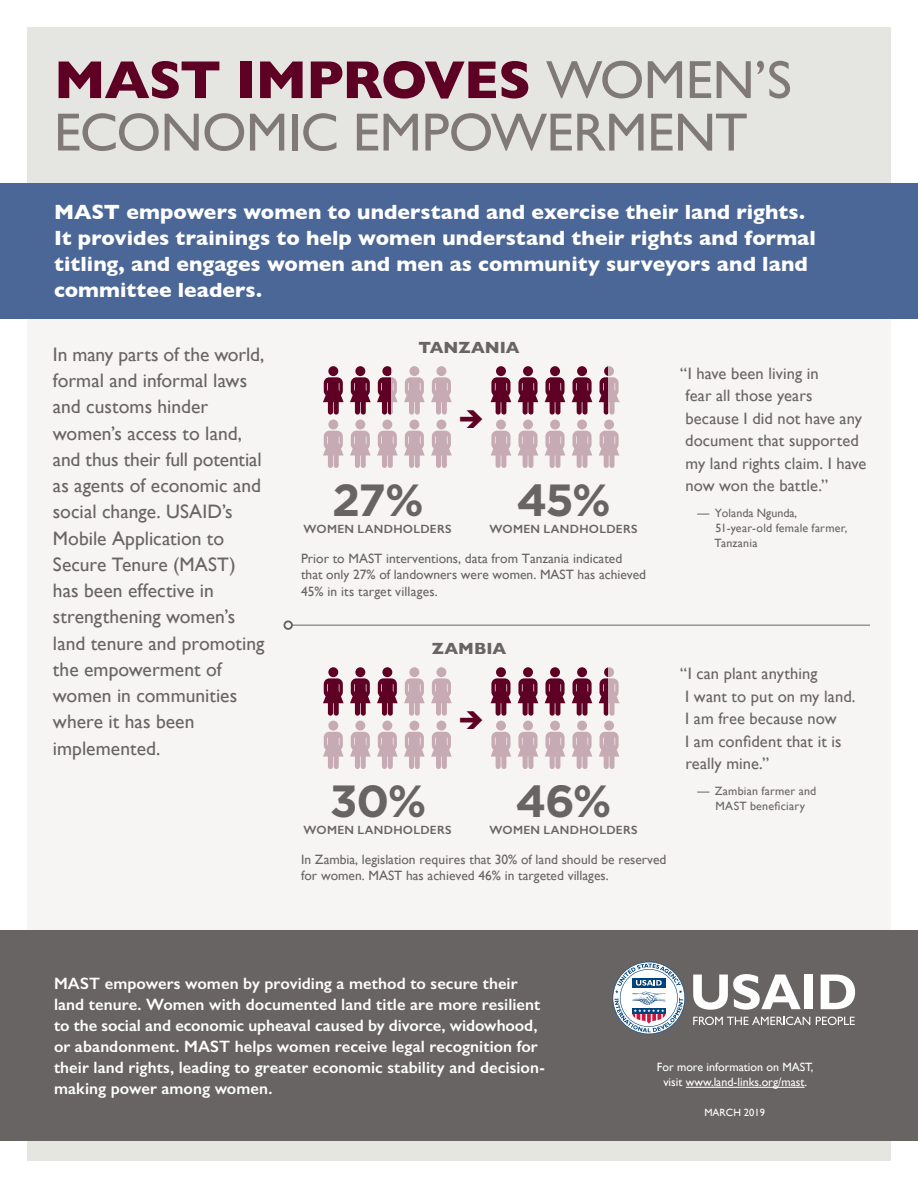
<style>
.page{position:relative;width:918px;height:1188px;background:#fff}
.page>*{position:absolute;margin:0;border:0;box-sizing:border-box;transform-origin:0 0}
.t1{font:54px/52.5px "Gill Sans";letter-spacing:-.01em;color:#7f7978}
.t2{font:700 45px "Gotham";letter-spacing:-.035em;color:#686463}
.t3{font:700 21px/26.2px "Gill Sans";letter-spacing:.005em;color:#fff}
.t4{font:19.5px/26.2px "Gill Sans";color:#686463}
.t5{font:600 16.5px/21px "Gill Sans";letter-spacing:.005em;color:#fff}
.t6{font:16.5px/22.5px "Gill Sans";letter-spacing:.005em;color:#686463}
.t7{font:700 16.5px "Gill Sans";color:#686463}
.t8{font:13.5px/16.5px "Gill Sans";color:#686463}
.t9{font:12px/15px "Gill Sans";letter-spacing:.015em;color:#686463}
.t10{font:600 12px "Gill Sans";letter-spacing:.025em;color:#686463}
.t11{font:12px/15px "Gill Sans";color:#fff;text-align:center}
.t12{font:10.5px "Gill Sans";color:#fff}
.s1{font-weight:700;color:#5d0024}
</style>
<div class="page">
<div style="left:27px;top:27px;width:864px;height:1134px;background:#e5e5e1"></div>
<div style="left:27px;top:319px;width:864px;height:611px;background:#f6f5f3"></div>
<div style="left:0;top:183px;width:918px;height:136px;background:#4a6798"></div>
<div style="left:328px;top:366px;width:10px;height:10px;background:#5d0024;border-radius:50%"></div>
<svg style="left:323px;top:377px;width:21px;height:38px"></svg>
<div style="left:355px;top:366px;width:10px;height:10px;background:#5d0024;border-radius:50%"></div>
<svg style="left:350px;top:377px;width:21px;height:38px"></svg>
<svg style="left:604px;top:366px;width:10px;height:10px"></svg>
<svg style="left:599px;top:377px;width:10px;height:38px"></svg>
<div style="left:382px;top:366px;width:10px;height:10px;background:#5d0024;border-radius:50%"></div>
<svg style="left:377px;top:377px;width:14px;height:38px"></svg>
<div style="left:496px;top:366px;width:10px;height:10px;background:#5d0024;border-radius:50%"></div>
<svg style="left:491px;top:377px;width:20px;height:38px"></svg>
<div style="left:577px;top:366px;width:10px;height:10px;background:#5d0024;border-radius:50%"></div>
<svg style="left:572px;top:377px;width:20px;height:38px"></svg>
<div style="left:523px;top:366px;width:10px;height:10px;background:#5d0024;border-radius:50%"></div>
<svg style="left:518px;top:377px;width:20px;height:38px"></svg>
<div style="left:550px;top:366px;width:10px;height:10px;background:#5d0024;border-radius:50%"></div>
<svg style="left:545px;top:377px;width:20px;height:38px"></svg>
<svg style="left:323px;top:419px;width:129px;height:49px"></svg>
<svg style="left:391px;top:366px;width:61px;height:49px"></svg>
<svg style="left:490px;top:419px;width:130px;height:49px"></svg>
<svg style="left:609px;top:366px;width:10px;height:49px"></svg>
<div style="left:328px;top:667px;width:10px;height:10px;background:#5d0024;border-radius:50%"></div>
<svg style="left:323px;top:678px;width:21px;height:38px"></svg>
<div style="left:355px;top:667px;width:10px;height:10px;background:#5d0024;border-radius:50%"></div>
<svg style="left:350px;top:678px;width:21px;height:38px"></svg>
<div style="left:382px;top:667px;width:10px;height:10px;background:#5d0024;border-radius:50%"></div>
<svg style="left:377px;top:678px;width:21px;height:38px"></svg>
<div style="left:496px;top:667px;width:10px;height:10px;background:#5d0024;border-radius:50%"></div>
<svg style="left:491px;top:678px;width:20px;height:38px"></svg>
<div style="left:577px;top:667px;width:10px;height:10px;background:#5d0024;border-radius:50%"></div>
<svg style="left:572px;top:678px;width:20px;height:38px"></svg>
<div style="left:523px;top:667px;width:10px;height:10px;background:#5d0024;border-radius:50%"></div>
<svg style="left:518px;top:678px;width:20px;height:38px"></svg>
<svg style="left:604px;top:667px;width:10px;height:10px"></svg>
<svg style="left:599px;top:678px;width:10px;height:38px"></svg>
<div style="left:550px;top:667px;width:10px;height:10px;background:#5d0024;border-radius:50%"></div>
<svg style="left:545px;top:678px;width:20px;height:38px"></svg>
<svg style="left:323px;top:720px;width:129px;height:49px"></svg>
<svg style="left:404px;top:667px;width:48px;height:49px"></svg>
<svg style="left:490px;top:720px;width:130px;height:49px"></svg>
<svg style="left:609px;top:667px;width:10px;height:49px"></svg>
<hr style="left:292px;top:625px;width:578px;height:1px;background:#686463">
<div style="left:284px;top:620px;width:9px;height:10px;border:2px solid #686463;border-radius:50%"></div>
<div style="left:0;top:930px;width:918px;height:211px;background:#686463"></div>
<svg style="left:693px;top:1017px;width:117px;height:8px"></svg>
<svg style="left:816px;top:1017px;width:39px;height:8px"></svg>
<svg style="left:693px;top:974px;width:108px;height:36px"></svg>
<div style="left:805px;top:975px;width:8px;height:34px;background:#fff"></div>
<svg style="left:821px;top:975px;width:34px;height:34px"></svg>
<svg style="left:613px;top:962px;width:72px;height:72px"></svg>
<hr style="left:686px;top:1087px;width:119px;height:1px;background:#fff">
<h1 class="t1" style="left:54px;top:53px;width:739px"><span class="s1">MAST IMPROVES</span> WOMEN’S<br>ECONOMIC EMPOWERMENT</h1>
<p class="t3" style="left:54px;top:198px;width:763px">MAST empowers women to understand and exercise their land rights.<br>It provides trainings to help women understand their rights and formal titling, and engages women and men as community surveyors and land committee leaders.</p>
<p class="t4" style="left:53px;top:341px;width:213px">In many parts of the world, formal and informal laws and customs hinder women’s access to land, and thus their full potential as agents of economic and social change. USAID’s<br>Mobile Application to<br>Secure Tenure (MAST) has been effective in strengthening women’s land tenure and promoting the empowerment of women in communities where it has been implemented.</p>
<p class="t7" style="left:419px;top:334px;width:103px">TANZANIA</p>
<h2 class="t2" style="left:332px;top:470px;width:93px">27%</h2>
<h2 class="t2" style="left:516px;top:470px;width:96px">45%</h2>
<p class="t8" style="left:301px;top:550px;width:347px">Prior to MAST interventions, data from Tanzania indicated that only 27% of landowners were women. MAST has achieved<br>45% in its target villages.</p>
<p class="t10" style="left:304px;top:521px;width:150px">WOMEN LANDHOLDERS</p>
<p class="t10" style="left:490px;top:521px;width:150px">WOMEN LANDHOLDERS</p>
<p class="t6" style="left:680px;top:362px;width:188px">“I have been living in<br>fear all those years<br>because I did not have any document that supported my land rights claim. I have now won the battle.”</p>
<p class="t9" style="left:714px;top:505px;width:135px;text-indent:-17px">— Yolanda Ngunda,<br>51-year-old female farmer,<br>Tanzania</p>
<p class="t7" style="left:432px;top:635px;width:76px">ZAMBIA</p>
<h2 class="t2" style="left:515px;top:771px;width:98px">46%</h2>
<p class="t8" style="left:301px;top:851px;width:367px">In Zambia, legislation requires that 30% of land should be reserved for women. MAST has achieved 46% in targeted villages.</p>
<h2 class="t2" style="left:330px;top:771px;width:98px">30%</h2>
<p class="t10" style="left:304px;top:823px;width:150px">WOMEN LANDHOLDERS</p>
<p class="t10" style="left:490px;top:823px;width:150px">WOMEN LANDHOLDERS</p>
<p class="t6" style="left:685px;top:662px;width:172px;text-indent:-5px">“I can plant anything<br>I want to put on my land.<br>I am free because now<br>I am confident that it is really mine.”</p>
<p class="t9" style="left:697px;top:783px;width:120px;text-align:center">— Zambian farmer and<br>MAST beneficiary</p>
<p class="t5" style="left:54px;top:973px;width:492px">MAST empowers women by providing a method to secure their land tenure. Women with documented land title are more resilient to the social and economic upheaval caused by divorce, widowhood, or abandonment. MAST helps women receive legal recognition for their land rights, leading to greater economic stability and decision&shy;making power among women.</p>
<p class="t11" style="left:657px;top:1060px;width:158px">For more information on MAST, visit www.land-links.org/mast.</p>
<p class="t12" style="left:704px;top:1107px;width:62px">MARCH 2019</p>
</div>
